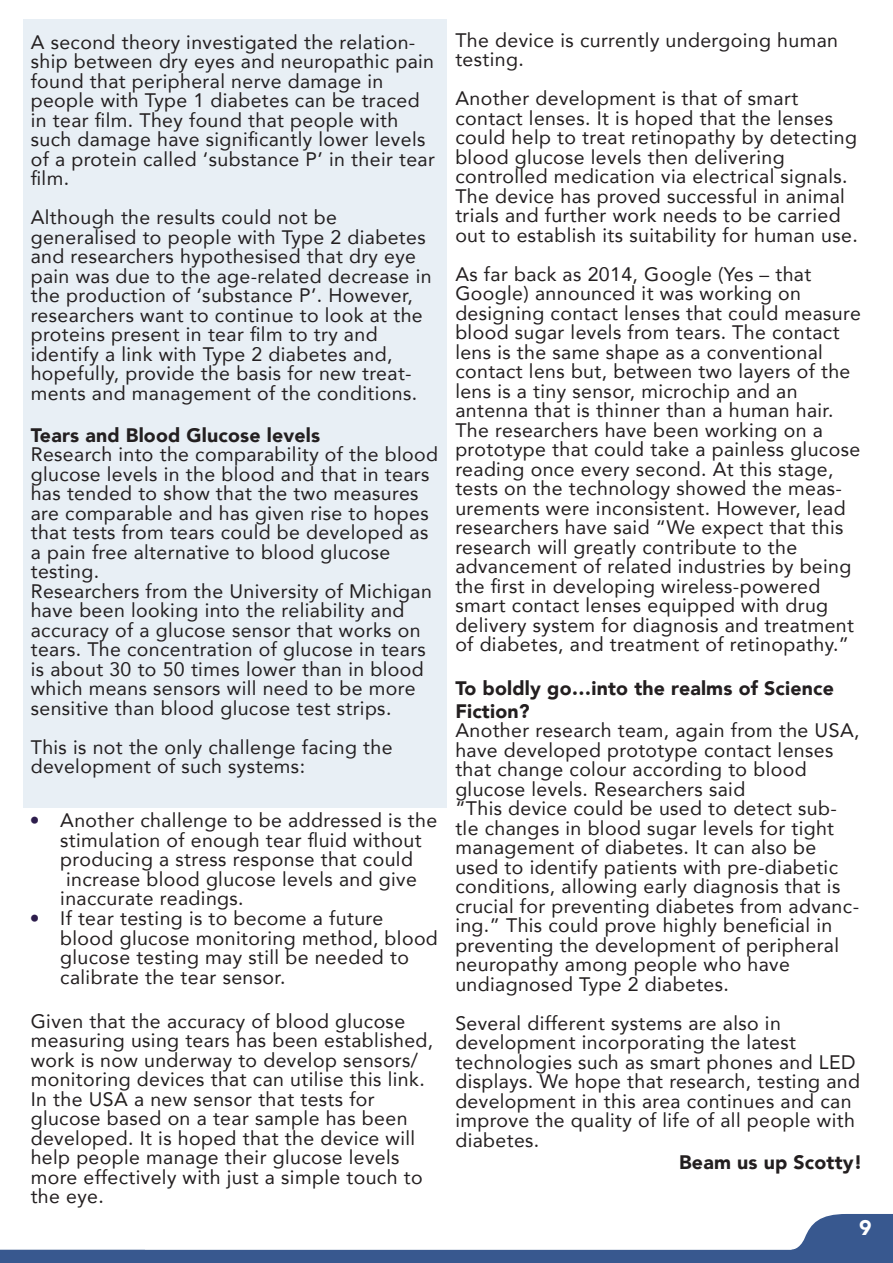
<style>
.page{position:relative;width:893px;height:1263px;background:#fff}
.page>*{position:absolute;margin:0;border:0;box-sizing:border-box;transform-origin:0 0}
.t1{font:900 21px "Avenir";color:#fff}
.t2{font:19.5px/19.5px "Avenir";letter-spacing:.02em;color:#231f20}
.t3{font:900 19.5px/22.5px "Avenir";letter-spacing:.01em;color:#231f20}
.t4{font:19.5px "Avenir";color:#2d1d4c}
</style>
<div class="page">
<svg style="left:0;top:1214px;width:893px;height:49px"></svg>
<div style="left:23px;top:20px;width:423px;height:788px;background:#e8eff5"></div>
<p class="t2" style="left:31px;top:32px;width:405px">A second theory investigated the relation&shy;ship between dry eyes and neuropathic pain found that peripheral nerve damage in</p>
<p class="t2" style="left:31px;top:90px;width:406px">people with Type 1 diabetes can be traced in tear film. They found that people with such damage have significantly lower levels of a protein called ‘substance P’ in their tear film.</p>
<p class="t2" style="left:31px;top:207px;width:308px">Although the results could not be</p>
<p class="t2" style="left:31px;top:227px;width:402px">generalised to people with Type 2 diabetes and researchers hypothesised that dry eye pain was due to the age-related decrease in the production of ‘substance P’. However, researchers want to continue to look at the proteins present in tear film to try and</p>
<p class="t2" style="left:31px;top:344px;width:388px">identify a link with Type 2 diabetes and, hopefully, provide the basis for new treat&shy;ments and management of the conditions.</p>
<p class="t3" style="left:31px;top:423px;width:291px">Tears and Blood Glucose levels</p>
<p class="t2" style="left:31px;top:444px;width:409px">Research into the comparability of the blood glucose levels in the blood and that in tears has tended to show that the two measures are comparable and has given rise to hopes that tests from tears could be developed as a pain free alternative to blood glucose</p>
<p class="t2" style="left:31px;top:561px;width:70px">testing.</p>
<p class="t2" style="left:31px;top:581px;width:403px">Researchers from the University of Michigan have been looking into the reliability and accuracy of a glucose sensor that works on tears. The concentration of glucose in tears is about 30 to 50 times lower than in blood which means sensors will need to be more sensitive than blood glucose test strips.</p>
<p class="t2" style="left:31px;top:737px;width:363px">This is not the only challenge facing the</p>
<p class="t2" style="left:31px;top:756px;width:276px">development of such systems:</p>
<p class="t2" style="left:60px;top:810px;width:378px">Another challenge to be addressed is the stimulation of enough tear fluid without producing a stress response that could</p>
<p class="t2" style="left:66px;top:869px;width:352px">increase blood glucose levels and give</p>
<p class="t2" style="left:60px;top:888px;width:185px">inaccurate readings.</p>
<p class="t2" style="left:60px;top:908px;width:325px">If tear testing is to become a future</p>
<p class="t2" style="left:60px;top:927px;width:379px">blood glucose monitoring method, blood glucose testing may still be needed to calibrate the tear sensor.</p>
<p class="t4" style="left:30px;top:805px;width:11px">•</p>
<p class="t4" style="left:30px;top:902px;width:11px">•</p>
<p class="t2" style="left:31px;top:1010px;width:404px">Given that the accuracy of blood glucose measuring using tears has been established, work is now underway to develop sensors/ monitoring devices that can utilise this link.</p>
<p class="t2" style="left:31px;top:1088px;width:346px">In the USA a new sensor that tests for</p>
<p class="t2" style="left:31px;top:1108px;width:393px">glucose based on a tear sample has been developed. It is hoped that the device will help people manage their glucose levels more effectively with just a simple touch to the eye.</p>
<p class="t2" style="left:455px;top:30px;width:384px">The device is currently undergoing human testing.</p>
<p class="t2" style="left:455px;top:88px;width:344px">Another development is that of smart</p>
<p class="t2" style="left:455px;top:108px;width:403px">contact lenses. It is hoped that the lenses could help to treat retinopathy by detecting blood glucose levels then delivering</p>
<p class="t2" style="left:455px;top:166px;width:404px">controlled medication via electrical signals.<br>The device has proved successful in animal trials and further work needs to be carried out to establish its suitability for human use.</p>
<p class="t2" style="left:455px;top:264px;width:357px">As far back as 2014, Google (Yes – that<br>Google) announced it was working on</p>
<p class="t2" style="left:455px;top:303px;width:407px">designing contact lenses that could measure blood sugar levels from tears. The contact lens is the same shape as a conventional contact lens but, between two layers of the lens is a tiny sensor, microchip and an</p>
<p class="t2" style="left:455px;top:400px;width:406px">antenna that is thinner than a human hair.<br>The researchers have been working on a prototype that could take a painless glucose reading once every second. At this stage, tests on the technology showed the meas&shy;urements were inconsistent. However, lead researchers have said “We expect that this research will greatly contribute to the</p>
<p class="t2" style="left:455px;top:556px;width:400px">advancement of related industries by being the first in developing wireless-powered smart contact lenses equipped with drug delivery system for diagnosis and treatment of diabetes, and treatment of retinopathy.”</p>
<p class="t3" style="left:455px;top:677px;width:380px">To boldly go…into the realms of Science<br>Fiction?</p>
<p class="t2" style="left:455px;top:720px;width:406px">Another research team, again from the USA, have developed prototype contact lenses that change colour according to blood</p>
<p class="t2" style="left:455px;top:779px;width:291px">glucose levels. Researchers said</p>
<p class="t2" style="left:455px;top:798px;width:405px">“This device could be used to detect sub&shy;tle changes in blood sugar levels for tight management of diabetes. It can also be used to identify patients with pre-diabetic conditions, allowing early diagnosis that is crucial for preventing diabetes from advanc&shy;ing.” This could prove highly beneficial in preventing the development of peripheral neuropathy among people who have</p>
<p class="t2" style="left:455px;top:974px;width:275px">undiagnosed Type 2 diabetes.</p>
<p class="t2" style="left:455px;top:1013px;width:327px">Several different systems are also in</p>
<p class="t2" style="left:455px;top:1032px;width:342px">development incorporating the latest</p>
<p class="t2" style="left:455px;top:1052px;width:406px">technologies such as smart phones and LED displays. We hope that research, testing and development in this area continues and can improve the quality of life of all people with diabetes.</p>
<p class="t3" style="left:679px;top:1151px;width:185px">Beam us up Scotty!</p>
<p class="t1" style="left:859px;top:1209px;width:14px">9</p>
</div>
